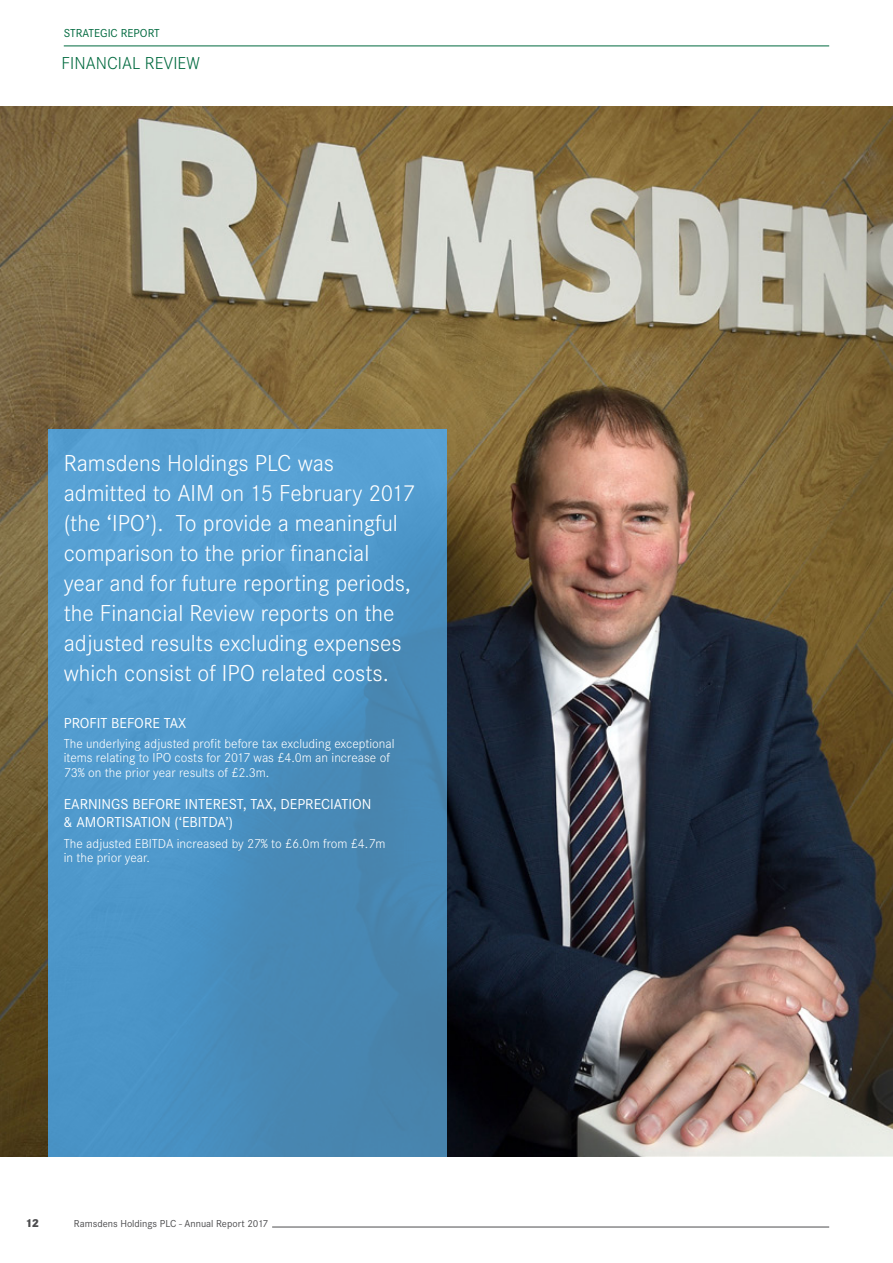
<style>
.page{position:relative;width:893px;height:1263px;background:#fff}
.page>*{position:absolute;margin:0;border:0;box-sizing:border-box;transform-origin:0 0}
.t1{font:300 24px/30px "Corporate S";color:#fff}
.t2{font:300 18px "Corporate S";color:#006a3f}
.t3{font:15px/18px "Corporate S";color:#fff}
.t4{font:300 13.5px/14.2px "Corporate S";color:#fff}
.t5{font:12px "Corporate S";color:#006a3f}
.t6{font:800 12px "Corporate S";color:#4d4d4f}
.t7{font:10.5px "Corporate S";color:#4d4d4f}
</style>
<div class="page">
<hr style="left:64px;top:46px;width:765px;height:1px;background:#006a3f">
<hr style="left:272px;top:1226px;width:557px;height:1px;background:#4d4d4f">
<img style="left:0;top:106px;width:893px;height:1051px">
<svg style="left:48px;top:429px;width:398px;height:728px"></svg>
<p class="t5" style="left:64px;top:26px;width:98px">STRATEGIC REPORT</p>
<p class="t2" style="left:62px;top:53px;width:140px">FINANCIAL REVIEW</p>
<p class="t1" style="left:64px;top:448px;width:352px">Ramsdens Holdings PLC was admitted to AIM on 15 February 2017 (the ‘IPO’). To provide a meaningful comparison to the prior financial year and for future reporting periods, the Financial Review reports on the adjusted results excluding expenses which consist of IPO related costs.</p>
<p class="t3" style="left:64px;top:714px;width:124px">PROFIT BEFORE TAX</p>
<p class="t4" style="left:64px;top:737px;width:332px">The underlying adjusted profit before tax excluding exceptional items relating to IPO costs for 2017 was £4.0m an increase of<br>73% on the prior year results of £2.3m.</p>
<p class="t3" style="left:64px;top:795px;width:309px">EARNINGS BEFORE INTEREST, TAX, DEPRECIATION &amp; AMORTISATION (‘EBITDA’)</p>
<p class="t4" style="left:64px;top:836px;width:323px">The adjusted EBITDA increased by 27% to £6.0m from £4.7m in the prior year.</p>
<p class="t6" style="left:25px;top:1216px;width:15px">12</p>
<p class="t7" style="left:74px;top:1218px;width:196px">Ramsdens Holdings PLC - Annual Report 2017</p>
</div>
